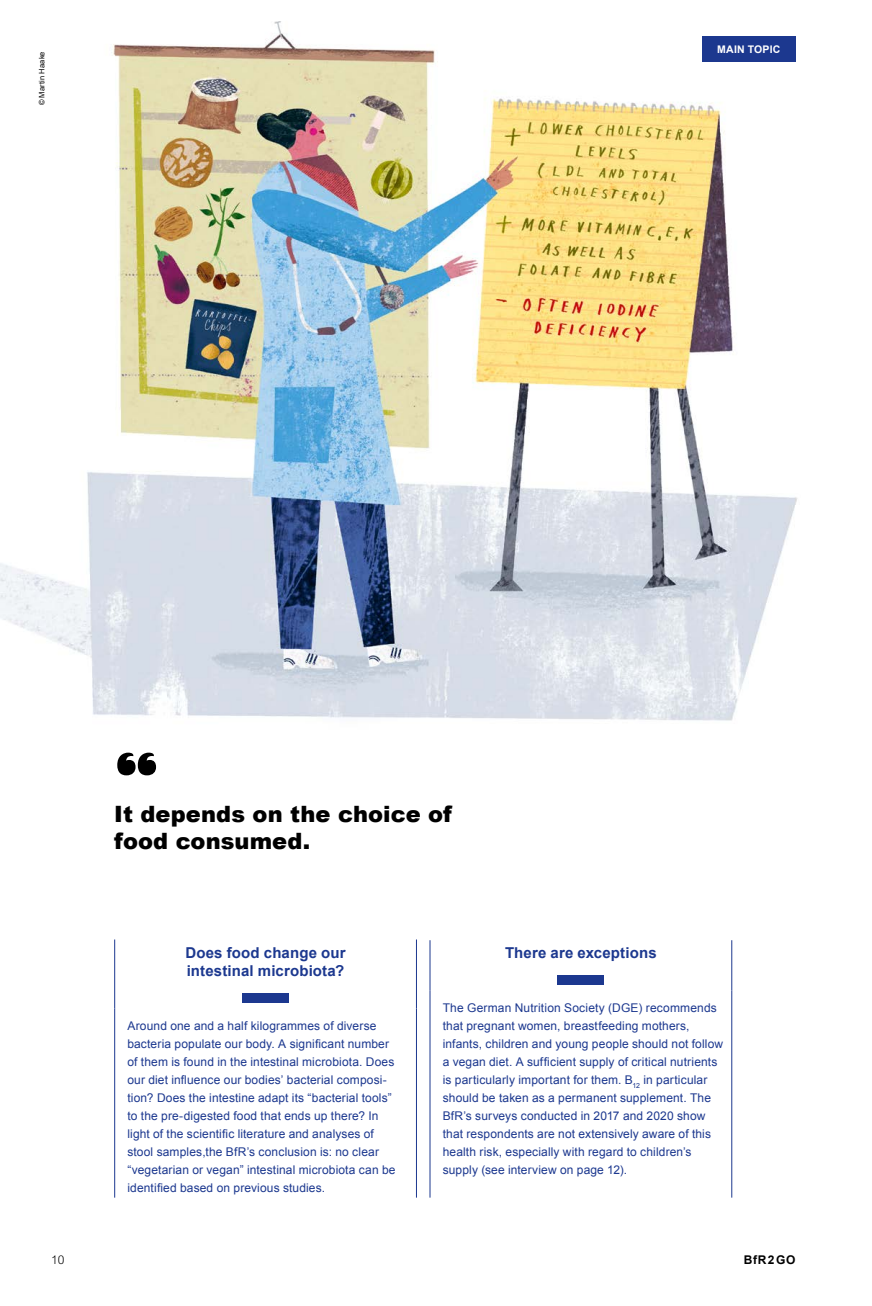
<style>
.page{position:relative;width:872px;height:1306px;background:#fff}
.page>*{position:absolute;margin:0;border:0;box-sizing:border-box;transform-origin:0 0}
.t1{font:900 54px "Stanley Slab";color:#000}
.t2{font:900 22.5px/27px "Arial";letter-spacing:.005em;color:#000}
.t3{font:700 15px/18px "Arial";letter-spacing:.01em;color:#1c388f}
.t4{font:12px/18px "Arial";letter-spacing:.01em;color:#1c388f}
.t5{font:700 12px "Arial";color:#000}
.t6{font:300 12px "Arial";color:#000}
.t7{font:700 10.5px "Arial";letter-spacing:.025em;color:#fff}
.t8{font:7.5px "Arial";letter-spacing:.02em;color:#000}
</style>
<div class="page">
<hr style="left:429px;top:940px;width:1px;height:50px;background:#1c388f">
<hr style="left:731px;top:940px;width:1px;height:50px;background:#1c388f">
<hr style="left:429px;top:990px;width:1px;height:207px;background:#1c388f">
<hr style="left:731px;top:990px;width:1px;height:207px;background:#1c388f">
<div style="left:557px;top:975px;width:47px;height:9px;background:#1c388f"></div>
<hr style="left:114px;top:939px;width:1px;height:69px;background:#1c388f">
<hr style="left:416px;top:939px;width:1px;height:69px;background:#1c388f">
<hr style="left:114px;top:1008px;width:1px;height:189px;background:#1c388f">
<hr style="left:416px;top:1008px;width:1px;height:189px;background:#1c388f">
<div style="left:242px;top:993px;width:47px;height:9px;background:#1c388f"></div>
<img style="left:0;top:21px;width:798px;height:700px">
<div style="left:702px;top:37px;width:93px;height:25px;background:#1c388f"></div>
<p class="t8" style="left:37px;top:105px;width:55px;rotate:-90deg">© Martin Haake</p>
<p class="t7" style="left:717px;top:43px;width:65px">MAIN TOPIC</p>
<p class="t1" style="left:114px;top:731px;width:46px">“</p>
<p class="t2" style="left:114px;top:800px;width:339px">It depends on the choice of food consumed.</p>
<h3 class="t3" style="left:185px;top:943px;width:162px">Does food change our intestinal microbiota?</h3>
<h3 class="t3" style="left:505px;top:943px;width:153px">There are exceptions</h3>
<p class="t4" style="left:127px;top:1016px;width:269px">Around one and a half kilogrammes of diverse bacteria populate our body. A significant number of them is found in the intestinal microbiota. Does our diet influence our bodies’ bacterial composi&shy;tion? Does the intestine adapt its “bacterial tools” to the pre-digested food that ends up there? In light of the scientific literature and analyses of stool samples,the BfR’s conclusion is: no clear “vegetarian or vegan” intestinal microbiota can be identified based on previous studies.</p>
<p class="t4" style="left:443px;top:998px;width:282px">The German Nutrition Society (DGE) recommends that pregnant women, breastfeeding mothers, infants, children and young people should not follow a vegan diet. A sufficient supply of critical nutrients is particularly important for them. B<sub>12</sub> in particular should be taken as a permanent supplement. The BfR’s surveys conducted in 2017 and 2020 show that respondents are not extensively aware of this health risk, especially with regard to children’s supply (see interview on page 12).</p>
<p class="t6" style="left:51px;top:1252px;width:15px">10</p>
<p class="t5" style="left:744px;top:1251px;width:53px">BfR 2 GO</p>
</div>
